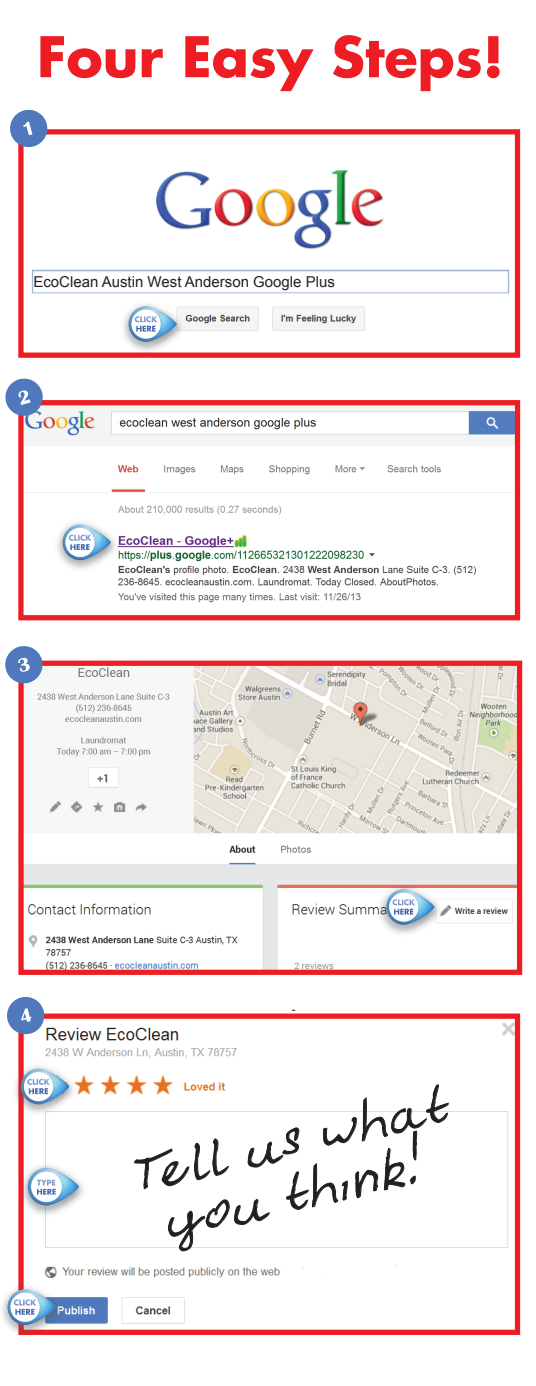
<style>
.page{position:relative;width:536px;height:1386px;background:#fff}
.page>*{position:absolute;margin:0;border:0;box-sizing:border-box;transform-origin:0 0}
.t1{font:700 54.43px "Futura";color:#ee1d23}
.t2{font:italic 44.1px/52.7px "Everything Rhymeswith Orange";color:#231f20;text-align:center;scale:1.09 1}
.t3{font:15.05px "Arial";color:#231f20}
</style>
<div class="page">
<img style="left:45px;top:1009px;width:476px;height:326px">
<div style="left:18px;top:1014px;width:502px;height:321px;border:5px solid #ee1d23"></div>
<img style="left:24px;top:667px;width:492px;height:302px">
<img style="left:24px;top:406px;width:490px;height:197px">
<img style="left:31px;top:170px;width:479px;height:161px">
<svg style="left:7px;top:996px;width:39px;height:40px"></svg>
<img style="left:117px;top:298px;width:71px;height:53px">
<svg style="left:128px;top:306px;width:48px;height:36px"></svg>
<img style="left:51px;top:516px;width:71px;height:59px">
<svg style="left:63px;top:525px;width:48px;height:35px"></svg>
<img style="left:375px;top:881px;width:71px;height:58px">
<svg style="left:386px;top:889px;width:48px;height:36px"></svg>
<img style="left:15px;top:1061px;width:66px;height:58px">
<svg style="left:21px;top:1069px;width:48px;height:35px"></svg>
<img style="left:2px;top:1281px;width:65px;height:54px">
<svg style="left:8px;top:1289px;width:48px;height:36px"></svg>
<img style="left:18px;top:1160px;width:72px;height:60px">
<svg style="left:28px;top:1168px;width:51px;height:38px"></svg>
<div style="left:50px;top:1119px;width:133px;height:19px;background:#fff"></div>
<svg style="left:131px;top:1081px;width:319px;height:175px"></svg>
<div style="left:18px;top:661px;width:504px;height:314px;border:5px solid #ee1d23"></div>
<svg style="left:5px;top:646px;width:40px;height:39px"></svg>
<div style="left:18px;top:400px;width:502px;height:220px;border:5px solid #ee1d23"></div>
<svg style="left:5px;top:378px;width:40px;height:40px"></svg>
<div style="left:18px;top:129px;width:502px;height:229px;border:5px solid #ee1d23"></div>
<svg style="left:10px;top:109px;width:39px;height:40px"></svg>
<h1 class="t1" style="left:37px;top:32px;width:468px">Four Easy Steps!</h1>
<p class="t3" style="left:33px;top:273px;width:303px">EcoClean Austin West Anderson Google Plus</p>
<h2 class="t2" style="left:125px;top:1153px;width:297px;rotate:-13deg">Tell us what you think!</h2>
</div>
